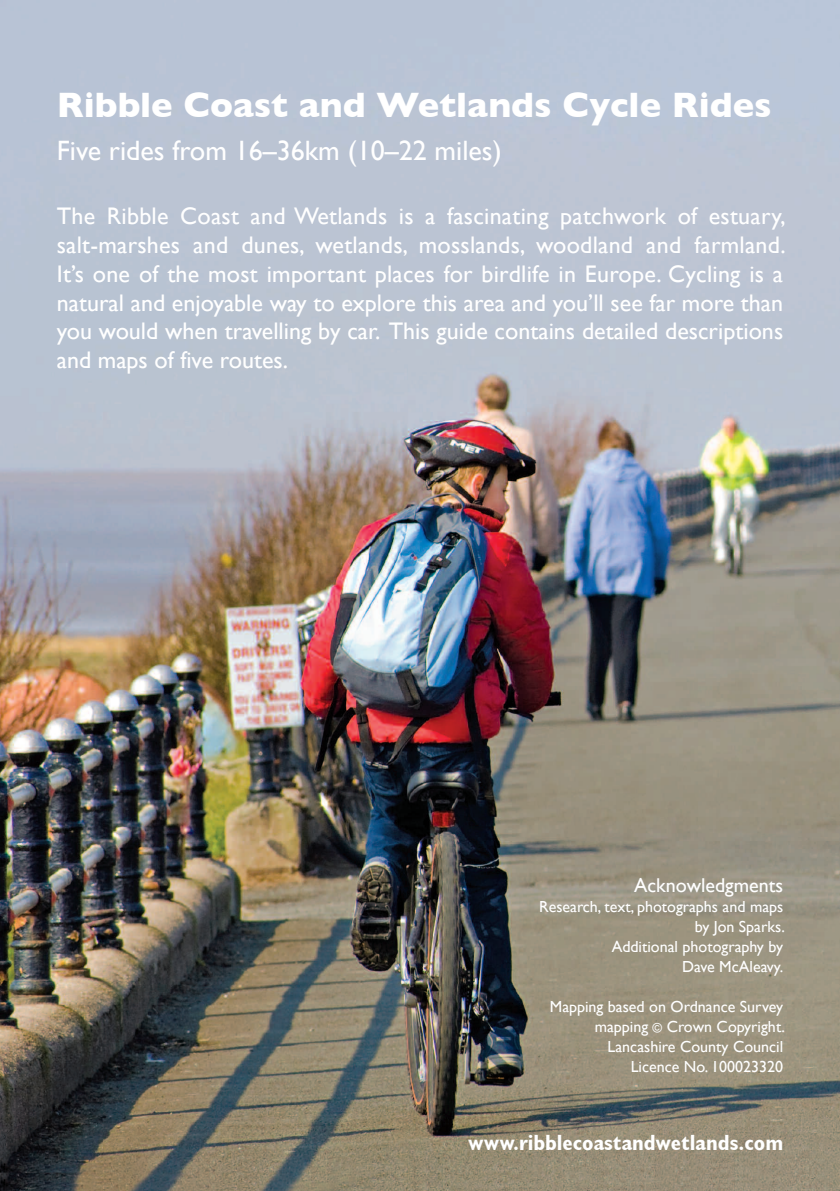
<style>
.page{position:relative;width:840px;height:1191px;background:#fff}
.page>*{position:absolute;margin:0;border:0;box-sizing:border-box;transform-origin:0 0}
.t1{font:700 36px "Gill Sans";color:#fff}
.t2{font:28px "Gill Sans";color:#fff}
.t3{font:24px/28.8px "Gill Sans";color:#fff;text-align:justify}
.t4{font:700 condensed 22px "Gill Sans";color:#fff}
.t5{font:20px "Gill Sans";color:#fff}
.t6{font:16px/20px "Gill Sans";color:#fff;text-align:right}
.s1{font-size:13px}
</style>
<div class="page">
<img style="left:0;top:0;width:839px;height:1191px">
<h1 class="t1" style="left:57px;top:84px;width:716px">Ribble Coast and Wetlands Cycle Rides</h1>
<p class="t2" style="left:57px;top:134px;width:446px">Five rides from 16–36km (10–22 miles)</p>
<p class="t3" style="left:57px;top:201px;width:730px">The Ribble Coast and Wetlands is a fascinating patchwork of estuary, salt-marshes and dunes, wetlands, mosslands, woodland and farmland.<br>It’s one of the most important places for birdlife in Europe. Cycling is a natural and enjoyable way to explore this area and you’ll see far more than you would when travelling by car. This guide contains detailed descriptions and maps of five routes.</p>
<p class="t5" style="left:633px;top:874px;width:150px">Acknowledgments</p>
<p class="t6" style="left:538px;top:897px;width:247px">Research, text, photographs and maps by Jon Sparks.<br>Additional photography by<br>Dave McAleavy.</p>
<p class="t6" style="left:549px;top:997px;width:236px">Mapping based on Ordnance Survey mapping <span class="s1">©</span> Crown Copyright.<br>Lancashire County Council<br>Licence No. 100023320</p>
<p class="t4" style="left:468px;top:1129px;width:316px">www.ribblecoastandwetlands.com</p>
</div>
